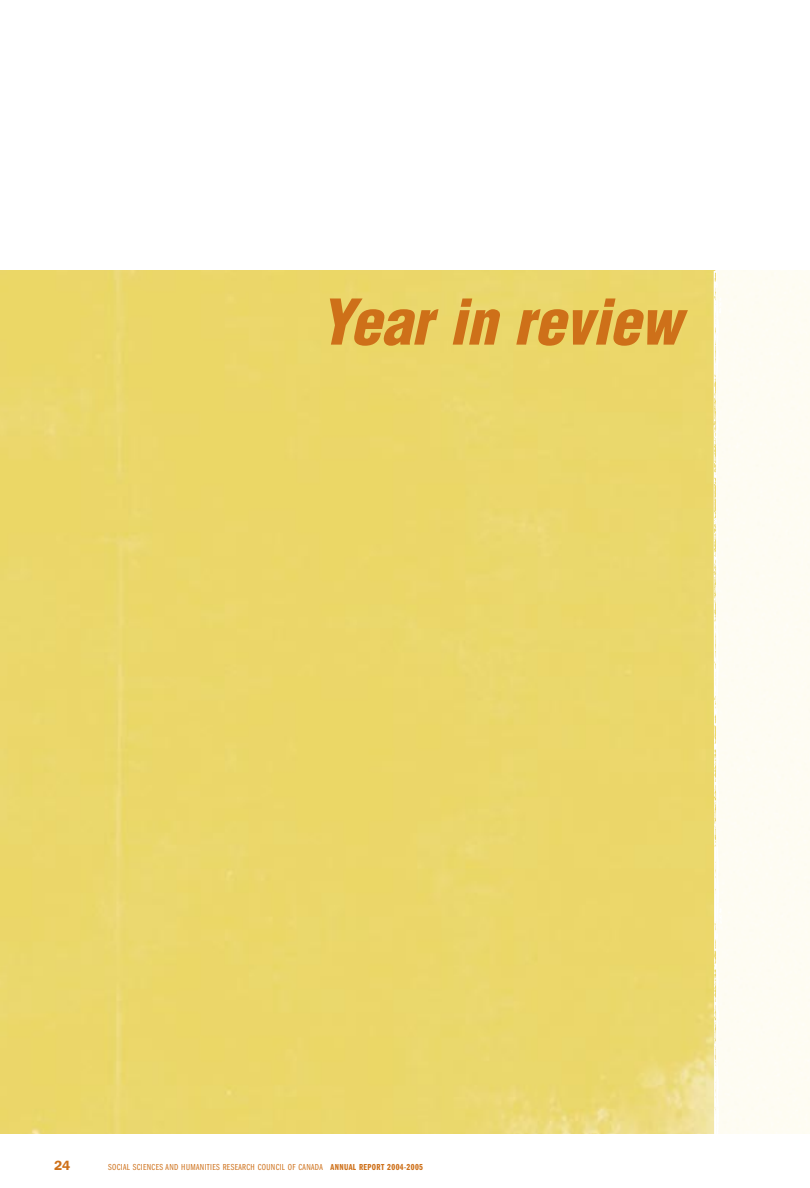
<style>
.page{position:relative;width:810px;height:1188px;background:#fff}
.page>*{position:absolute;margin:0;border:0;box-sizing:border-box;transform-origin:0 0}
.t1{font:italic 900 condensed 61.5px "Helvetica";color:#ce7019}
.t2{font:600 13.5px "Franklin Gothic";color:#ce7019}
.t3{font:9px "Franklin Gothic Book Cmpr";letter-spacing:.04em;color:#ce7019}
.s1{font-family:"Franklin Gothic Demi Cmpr"}
</style>
<div class="page">
<div style="left:0;top:270px;width:714px;height:864px;background:#ebd76a"></div>
<svg style="left:714px;top:270px;width:8px;height:864px"></svg>
<h1 class="t1" style="left:319px;top:298px;width:376px">Year in review</h1>
<h2 class="t2" style="left:54px;top:1161px;width:18px">24</h2>
<p class="t3" style="left:108px;top:1164px;width:317px">SOCIAL SCIENCES AND HUMANITIES RESEARCH COUNCIL OF CANADA <span class="s1">ANNUAL REPORT 2004-2005</span></p>
</div>
